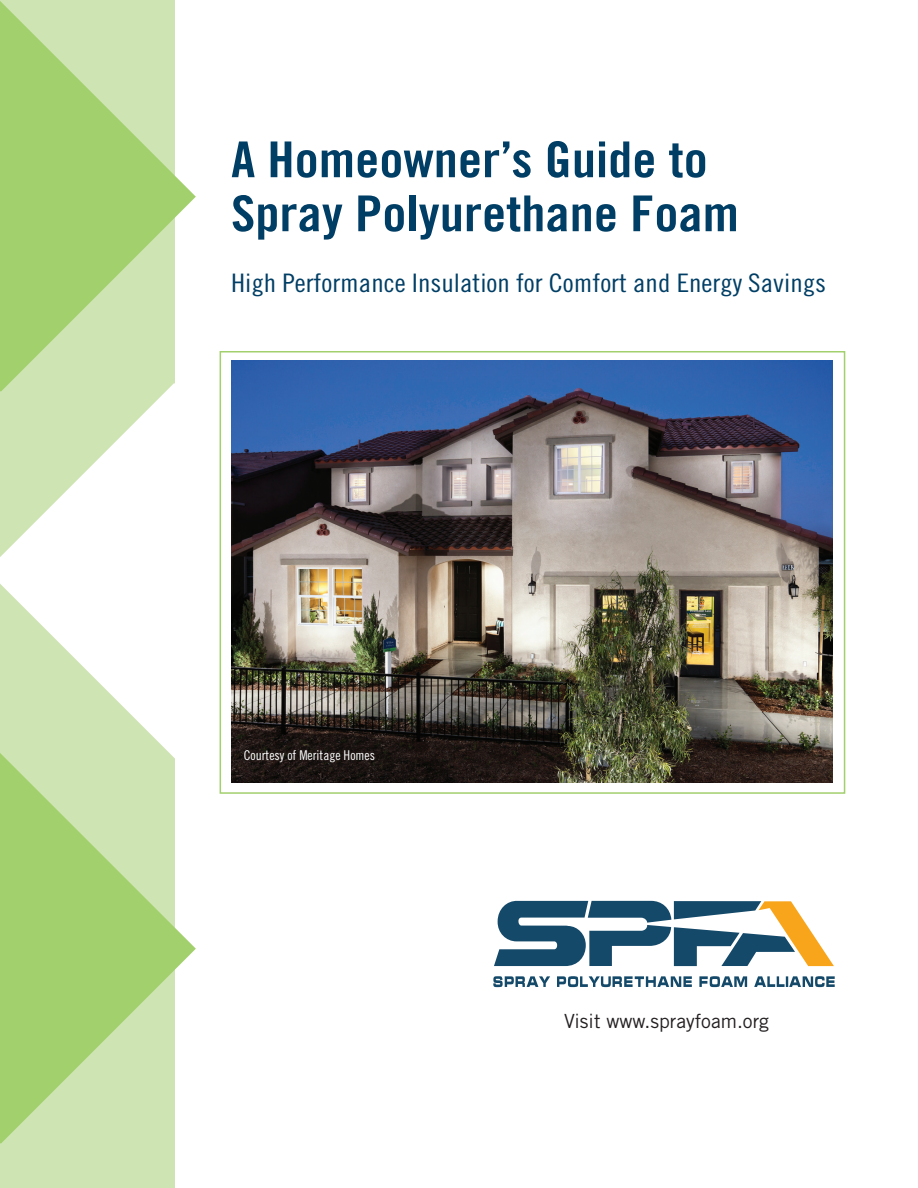
<style>
.page{position:relative;width:918px;height:1188px;background:#fff}
.page>*{position:absolute;margin:0;border:0;box-sizing:border-box;transform-origin:0 0}
.t1{font:49.5px/54px "Trade Gothic LT Std Bd Cn 20";color:#003e65;scale:1.1 1}
.t2{font:25.5px "Trade Gothic Cond Eighteen";color:#003e65;scale:1.1 1}
.t3{font:19.5px "Trade Gothic";color:#231f20}
.t4{font:13.5px "Trade Gothic Cond Eighteen";color:#fff}
</style>
<div class="page">
<div style="left:0;top:0;width:175px;height:1188px;background:#cfe4b3"></div>
<svg style="left:0;top:1px;width:196px;height:382px;fill:#a2d06d"></svg>
<svg style="left:0;top:759px;width:196px;height:385px;fill:#a2d06d"></svg>
<svg style="left:0;top:383px;width:220px;height:376px;fill:#fff"></svg>
<div style="left:220px;top:351px;width:625px;height:443px;border:2px solid #a2d06d"></div>
<img style="left:231px;top:361px;width:602px;height:422px">
<svg style="left:494px;top:900px;width:340px;height:66px"></svg>
<svg style="left:493px;top:976px;width:342px;height:11px"></svg>
<h1 class="t1" style="left:231px;top:132px;width:463px">A Homeowner’s Guide to<br>Spray Polyurethane Foam</h1>
<p class="t2" style="left:231px;top:268px;width:542px">High Performance Insulation for Comfort and Energy Savings</p>
<p class="t4" style="left:244px;top:748px;width:133px">Courtesy of Meritage Homes</p>
<p class="t3" style="left:564px;top:1009px;width:206px">Visit www.sprayfoam.org</p>
</div>
